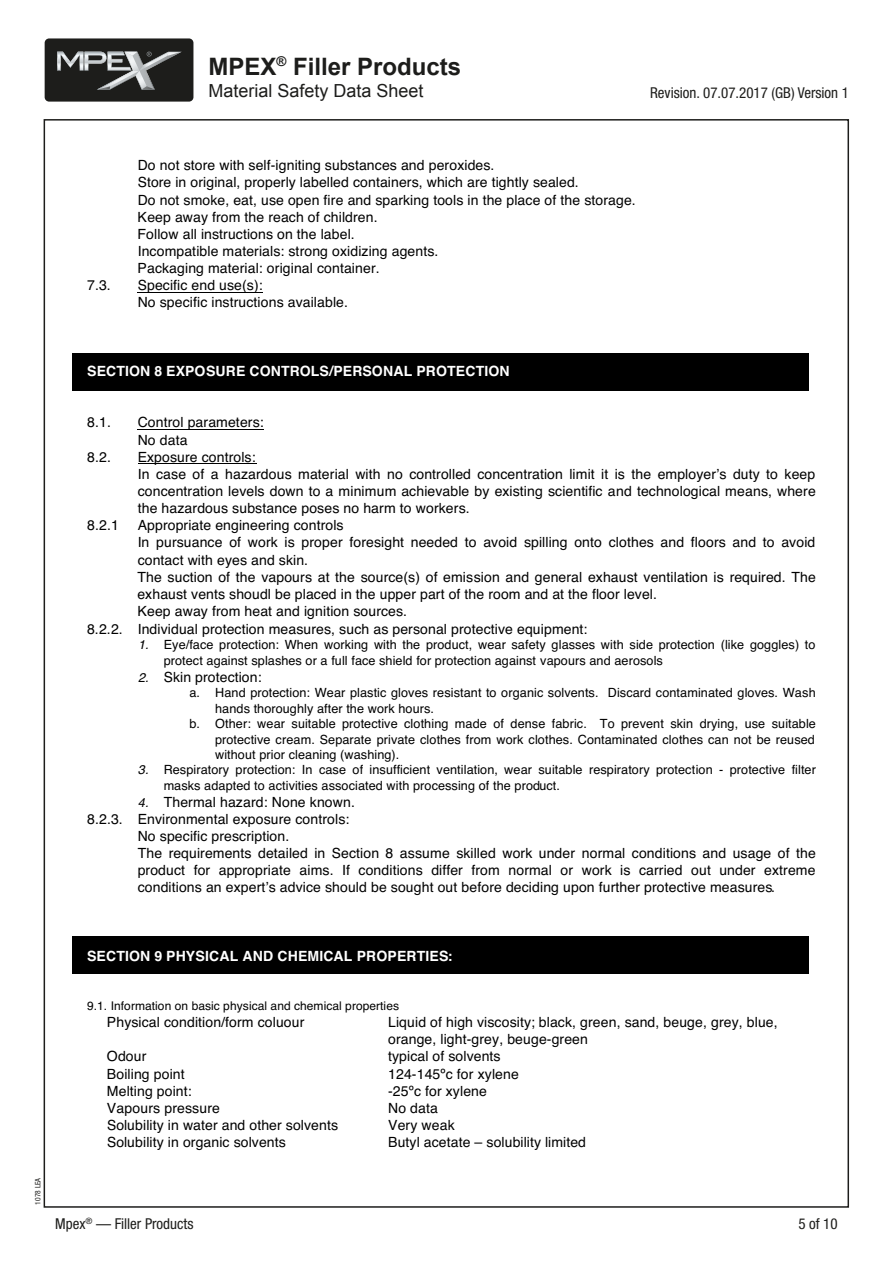
<style>
.page{position:relative;width:893px;height:1263px;background:#fff}
.page>*{position:absolute;margin:0;border:0;box-sizing:border-box;transform-origin:0 0}
.t1{font:700 24px "Arial";color:#1d1d1b}
.t2{font:18px "Arial";color:#1d1d1b}
.t3{font:condensed 15px "Helvetica Neue LT Pro";color:#1d1d1b}
.t4{font:14.1px/17.1px "Helvetica";letter-spacing:.005em;color:#000}
.t5{font:700 14.1px "Helvetica";letter-spacing:.01em;color:#fff}
.t6{font:12.75px/15.5px "Helvetica";letter-spacing:.005em;color:#000}
.t7{font:12px "Helvetica";letter-spacing:.005em;color:#000}
.t8{font:condensed 7.5px "Helvetica Neue LT Pro";color:#1d1d1b}
.s1{font-style:italic}
.s2{font-style:italic;font-size:12.75px}
</style>
<div class="page">
<div style="left:45px;top:38px;width:148px;height:64px;background:#1d1d1b;border-radius:4px"></div>
<svg style="left:57px;top:52px;width:124px;height:38px"></svg>
<div style="left:72px;top:937px;width:737px;height:37px;background:#000"></div>
<div style="left:72px;top:353px;width:737px;height:37px;background:#000"></div>
<hr style="left:138px;top:292px;width:125px;height:1px;background:#000">
<hr style="left:138px;top:429px;width:126px;height:1px;background:#000">
<hr style="left:138px;top:463px;width:118px;height:1px;background:#000">
<h1 class="t1" style="left:208px;top:50px;width:254px">MPEX<sup>®</sup> Filler Products</h1>
<p class="t2" style="left:208px;top:78px;width:217px">Material Safety Data Sheet</p>
<p class="t3" style="left:650px;top:84px;width:200px">Revision. 07.07.2017 (GB) Version 1</p>
<p class="t4" style="left:138px;top:157px;width:500px">Do not store with self-igniting substances and peroxides.<br>Store in original, properly labelled containers, which are tightly sealed.<br>Do not smoke, eat, use open fire and sparking tools in the place of the storage.<br>Keep away from the reach of children.<br>Follow all instructions on the label.<br>Incompatible materials: strong oxidizing agents.<br>Packaging material: original container.</p>
<p class="t4" style="left:87px;top:277px;width:25px">7.3.</p>
<p class="t4" style="left:138px;top:277px;width:212px">Specific end use(s):<br>No specific instructions available.</p>
<p class="t5" style="left:87px;top:360px;width:424px">SECTION 8 EXPOSURE CONTROLS/PERSONAL PROTECTION</p>
<p class="t4" style="left:87px;top:414px;width:25px">8.1.</p>
<p class="t4" style="left:138px;top:414px;width:127px">Control parameters:<br>No data</p>
<p class="t4" style="left:87px;top:449px;width:25px">8.2.</p>
<p class="t4" style="left:138px;top:449px;width:680px">Exposure controls:<br>In case of a hazardous material with no controlled concentration limit it is the employer’s duty to keep concentration levels down to a minimum achievable by existing scientific and technological means, where the hazardous substance poses no harm to workers.</p>
<p class="t4" style="left:87px;top:517px;width:33px">8.2.1</p>
<p class="t4" style="left:138px;top:517px;width:207px">Appropriate engineering controls</p>
<p class="t4" style="left:138px;top:534px;width:679px">In pursuance of work is proper foresight needed to avoid spilling onto clothes and floors and to avoid</p>
<p class="t4" style="left:138px;top:551px;width:172px">contact with eyes and skin.</p>
<p class="t4" style="left:137px;top:569px;width:680px">The suction of the vapours at the source(s) of emission and general exhaust ventilation is required. The</p>
<p class="t4" style="left:137px;top:586px;width:521px">exhaust vents shoudl be placed in the upper part of the room and at the floor level.</p>
<p class="t4" style="left:137px;top:603px;width:271px">Keep away from heat and ignition sources.</p>
<p class="t4" style="left:87px;top:620px;width:502px">8.2.2. Individual protection measures, such as personal protective equipment:</p>
<p class="t6" style="left:164px;top:637px;width:653px;text-indent:-26px"><span class="s1">1.</span> Eye/face protection: When working with the product, wear safety glasses with side protection (like goggles) to protect against splashes or a full face shield for protection against vapours and aerosols</p>
<p class="t4" style="left:138px;top:668px;width:125px"><span class="s2">2.</span> Skin protection:</p>
<p class="t6" style="left:189px;top:685px;width:628px">a. Hand protection: Wear plastic gloves resistant to organic solvents. Discard contaminated gloves. Wash</p>
<p class="t6" style="left:215px;top:701px;width:220px">hands thoroughly after the work hours.</p>
<p class="t6" style="left:189px;top:716px;width:628px">b. Other: wear suitable protective clothing made of dense fabric. To prevent skin drying, use suitable</p>
<p class="t6" style="left:215px;top:732px;width:601px">protective cream. Separate private clothes from work clothes. Contaminated clothes can not be reused</p>
<p class="t6" style="left:215px;top:747px;width:186px">without prior cleaning (washing).</p>
<p class="t6" style="left:164px;top:763px;width:654px;text-indent:-26px"><span class="s1">3.</span> Respiratory protection: In case of insufficient ventilation, wear suitable respiratory protection - protective filter masks adapted to activities associated with processing of the product.</p>
<p class="t4" style="left:138px;top:794px;width:219px"><span class="s2">4.</span> Thermal hazard: None known.</p>
<p class="t4" style="left:87px;top:811px;width:264px">8.2.3. Environmental exposure controls:</p>
<p class="t4" style="left:138px;top:828px;width:153px">No specific prescription.</p>
<p class="t4" style="left:138px;top:845px;width:680px">The requirements detailed in Section 8 assume skilled work under normal conditions and usage of the</p>
<p class="t4" style="left:138px;top:862px;width:679px">product for appropriate aims. If conditions differ from normal or work is carried out under extreme</p>
<p class="t4" style="left:138px;top:879px;width:639px">conditions an expert’s advice should be sought out before deciding upon further protective measures.</p>
<p class="t5" style="left:87px;top:945px;width:367px">SECTION 9 PHYSICAL AND CHEMICAL PROPERTIES:</p>
<p class="t8" style="left:33px;top:1204px;width:28px;rotate:-90deg">1078 LEA</p>
<p class="t7" style="left:87px;top:997px;width:313px">9.1. Information on basic physical and chemical properties</p>
<p class="t4" style="left:107px;top:1014px;width:199px">Physical condition/form coluour</p>
<p class="t4" style="left:388px;top:1014px;width:391px">Liquid of high viscosity; black, green, sand, beuge, grey, blue, orange, light-grey, beuge-green</p>
<p class="t4" style="left:107px;top:1048px;width:41px">Odour</p>
<p class="t4" style="left:388px;top:1048px;width:114px">typical of solvents</p>
<p class="t4" style="left:107px;top:1065px;width:79px">Boiling point</p>
<p class="t4" style="left:388px;top:1065px;width:132px">124-145ºc for xylene</p>
<p class="t4" style="left:107px;top:1083px;width:86px">Melting point:</p>
<p class="t4" style="left:388px;top:1083px;width:100px">-25ºc for xylene</p>
<p class="t4" style="left:107px;top:1100px;width:115px">Vapours pressure</p>
<p class="t4" style="left:388px;top:1100px;width:51px">No data</p>
<p class="t4" style="left:107px;top:1117px;width:233px">Solubility in water and other solvents</p>
<p class="t4" style="left:388px;top:1117px;width:68px">Very weak</p>
<p class="t4" style="left:107px;top:1134px;width:180px">Solubility in organic solvents</p>
<p class="t4" style="left:388px;top:1134px;width:199px">Butyl acetate – solubility limited</p>
<p class="t3" style="left:55px;top:1214px;width:140px">Mpex<sup>®</sup> — Filler Products</p>
<p class="t3" style="left:798px;top:1214px;width:41px">5 of 10</p>
</div>
